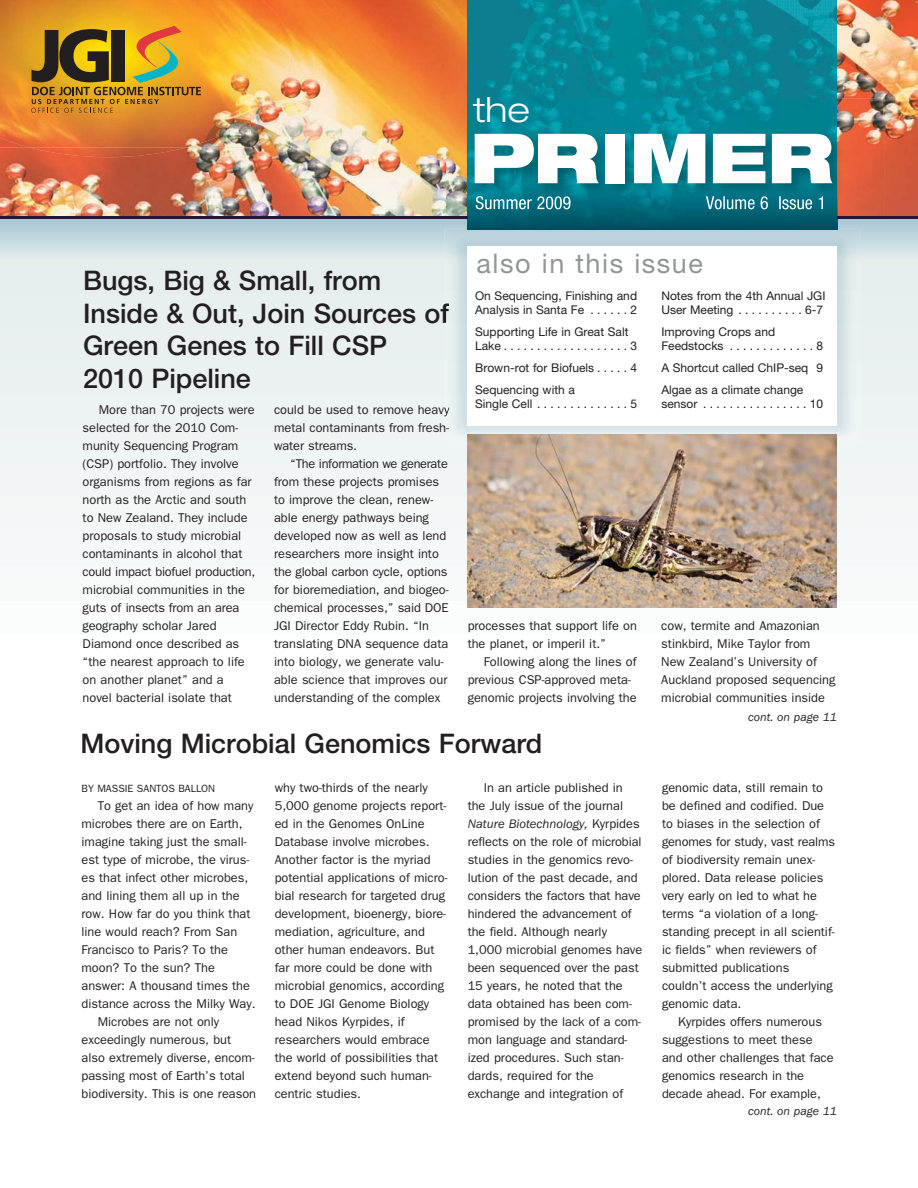
<style>
.page{position:relative;width:918px;height:1188px;background:#fff}
.page>*{position:absolute;margin:0;border:0;box-sizing:border-box;transform-origin:0 0}
.t1{font:900 expanded 69.15px "Helvetica Neue LT Std";color:#fff}
.t2{font:300 expanded 34.65px "Helvetica Neue LT Std";color:#fff}
.t3{font:500 27px/32.4px "Helvetica Neue LT Std";color:#231f20}
.t4{font:27px "Helvetica Neue LT Std";letter-spacing:.055em;color:#939598}
.t5{font:12.75px/18px "ITC Franklin Gothic Std";color:#231f20}
.t6{font:12px/14.4px "Helvetica Neue LT Std";color:#231f20}
.t7{font:italic 12px "ITC Franklin Gothic Std";color:#231f20}
.t8{font:10.5px "ITC Franklin Gothic Std";color:#231f20}
.s1{font-style:italic}
</style>
<div class="page">
<div style="left:0;top:217px;width:918px;height:431px;background:#f1f5f5"></div>
<img style="left:837px;top:219px;width:81px;height:41px">
<img style="left:0;top:219px;width:468px;height:41px">
<img style="left:0;top:0;width:918px;height:216px">
<img style="left:251px;top:0;width:41px;height:119px">
<img style="left:30px;top:148px;width:156px;height:9px">
<img style="left:468px;top:0;width:369px;height:98px">
<img style="left:0;top:0;width:251px;height:148px">
<svg style="left:31px;top:26px;width:170px;height:87px;background:#ac8224"></svg>
<div style="left:468px;top:223px;width:369px;height:5px;background:#005163"></div>
<img style="left:446px;top:98px;width:438px;height:125px">
<img style="left:837px;top:186px;width:1px;height:30px">
<img style="left:476px;top:196px;width:270px;height:13px">
<img style="left:444px;top:228px;width:416px;height:216px">
<div style="left:468px;top:246px;width:369px;height:180px;background:#fff"></div>
<hr style="left:0;top:216px;width:468px;height:3px;background:#291336">
<hr style="left:837px;top:216px;width:81px;height:3px;background:#291336">
<img style="left:468px;top:435px;width:369px;height:173px">
<h2 class="t2" style="left:473px;top:90px;width:58px">the</h2>
<h1 class="t1" style="left:470px;top:119px;width:365px">PRIMER</h1>
<h3 class="t3" style="left:83px;top:267px;width:367px">Bugs, Big &amp; Small, from<br>Inside &amp; Out, Join Sources of<br>Green Genes to Fill CSP<br>2010 Pipeline</h3>
<p class="t5" style="left:83px;top:402px;width:174px;text-indent:16px">More than 70 projects were selected for the 2010 Com&shy;munity Sequencing Program (CSP) portfolio. They involve organisms from regions as far north as the Arctic and south to New Zealand. They include proposals to study microbial contaminants in alcohol that could impact biofuel production, microbial communities in the guts of insects from an area geography scholar Jared<br>Diamond once described as “the nearest approach to life on another planet” and a novel bacterial isolate that</p>
<p class="t5" style="left:274px;top:402px;width:177px;text-align:justify">could be used to remove heavy metal contaminants from fresh&shy;water streams.</p>
<p class="t5" style="left:274px;top:456px;width:176px;text-indent:16px">“The information we generate from these projects promises to improve the clean, renew&shy;able energy pathways being developed now as well as lend researchers more insight into the global carbon cycle, options for bioremediation, and biogeo&shy;chemical processes,” said DOE<br>JGI Director Eddy Rubin. “In translating DNA sequence data into biology, we generate valu&shy;able science that improves our understanding of the complex</p>
<h3 class="t4" style="left:477px;top:253px;width:228px">also in this issue</h3>
<p class="t6" style="left:475px;top:289px;width:163px">On Sequencing, Finishing and<br>Analysis in Santa Fe . . . . . . 2</p>
<p class="t6" style="left:475px;top:326px;width:163px">Supporting Life in Great Salt<br>Lake . . . . . . . . . . . . . . . . . . . 3</p>
<p class="t6" style="left:475px;top:358px;width:163px;line-height:21.9px">Brown-rot for Biofuels . . . . . 4<br>Sequencing with a</p>
<p class="t6" style="left:475px;top:398px;width:163px">Single Cell . . . . . . . . . . . . . . 5</p>
<p class="t6" style="left:661px;top:289px;width:166px">Notes from the 4th Annual JGI<br>User Meeting . . . . . . . . . . 6-7</p>
<p class="t6" style="left:661px;top:326px;width:163px">Improving Crops and<br>Feedstocks . . . . . . . . . . . . . 8</p>
<p class="t6" style="left:661px;top:358px;width:163px;line-height:21.9px">A Shortcut called ChIP-seq 9<br>Algae as a climate change</p>
<p class="t6" style="left:661px;top:398px;width:163px">sensor . . . . . . . . . . . . . . . . 10</p>
<p class="t5" style="left:468px;top:618px;width:171px">processes that support life on the planet, or imperil it.”</p>
<p class="t5" style="left:468px;top:654px;width:170px;text-indent:16px">Following along the lines of previous CSP-approved meta&shy;genomic projects involving the</p>
<p class="t5" style="left:661px;top:618px;width:176px">cow, termite and Amazonian stinkbird, Mike Taylor from<br>New Zealand’s University of<br>Auckland proposed sequencing microbial communities inside</p>
<p class="t7" style="left:748px;top:713px;width:90px">cont. on page 11</p>
<h3 class="t3" style="left:80px;top:730px;width:463px">Moving Microbial Genomics Forward</h3>
<p class="t8" style="left:82px;top:785px;width:135px">BY MASSIE SANTOS BALLON</p>
<p class="t5" style="left:98px;top:798px;width:157px">To get an idea of how many</p>
<p class="t5" style="left:82px;top:816px;width:163px">microbes there are on Earth,</p>
<p class="t5" style="left:82px;top:834px;width:167px">imagine taking just the small-</p>
<p class="t5" style="left:82px;top:852px;width:169px">est type of microbe, the virus-</p>
<p class="t5" style="left:82px;top:870px;width:168px">es that infect other microbes,</p>
<p class="t5" style="left:82px;top:888px;width:160px">and lining them all up in the</p>
<p class="t5" style="left:82px;top:906px;width:171px">row. How far do you think that</p>
<p class="t5" style="left:82px;top:924px;width:157px">line would reach? From San</p>
<p class="t5" style="left:82px;top:942px;width:148px">Francisco to Paris? To the</p>
<p class="t5" style="left:82px;top:960px;width:135px">moon? To the sun? The</p>
<p class="t5" style="left:82px;top:978px;width:170px">answer: A thousand times the</p>
<p class="t5" style="left:82px;top:996px;width:176px">distance across the Milky Way.</p>
<p class="t5" style="left:98px;top:1014px;width:123px">Microbes are not only</p>
<p class="t5" style="left:82px;top:1032px;width:151px">exceedingly numerous, but</p>
<p class="t5" style="left:82px;top:1050px;width:175px">also extremely diverse, encom-</p>
<p class="t5" style="left:82px;top:1068px;width:165px">passing most of Earth’s total</p>
<p class="t5" style="left:82px;top:1086px;width:176px">biodiversity. This is one reason</p>
<p class="t5" style="left:275px;top:780px;width:174px">why two-thirds of the nearly<br>5,000 genome projects report&shy;ed in the Genomes OnLine<br>Database involve microbes.<br>Another factor is the myriad potential applications of micro&shy;bial research for targeted drug development, bioenergy, biore&shy;mediation, agriculture, and other human endeavors. But far more could be done with microbial genomics, according to DOE JGI Genome Biology head Nikos Kyrpides, if researchers would embrace the world of possibilities that extend beyond such human&shy;centric studies.</p>
<p class="t5" style="left:468px;top:780px;width:176px;text-indent:16px">In an article published in the July issue of the journal<br><span class="s1">Nature Biotechnology,</span> Kyrpides reflects on the role of microbial studies in the genomics revo&shy;lution of the past decade, and considers the factors that have hindered the advancement of the field. Although nearly<br>1,000 microbial genomes have been sequenced over the past<br>15 years, he noted that the data obtained has been com&shy;promised by the lack of a com&shy;mon language and standard&shy;ized procedures. Such stan&shy;dards, required for the exchange and integration of</p>
<p class="t5" style="left:662px;top:780px;width:175px">genomic data, still remain to be defined and codified. Due to biases in the selection of genomes for study, vast realms of biodiversity remain unex&shy;plored. Data release policies very early on led to what he terms “a violation of a long&shy;standing precept in all scientif&shy;ic fields” when reviewers of submitted publications couldn’t access the underlying genomic data.</p>
<p class="t5" style="left:662px;top:1014px;width:173px;text-indent:16px">Kyrpides offers numerous suggestions to meet these and other challenges that face genomics research in the decade ahead. For example,</p>
<p class="t7" style="left:748px;top:1107px;width:90px">cont. on page 11</p>
</div>
